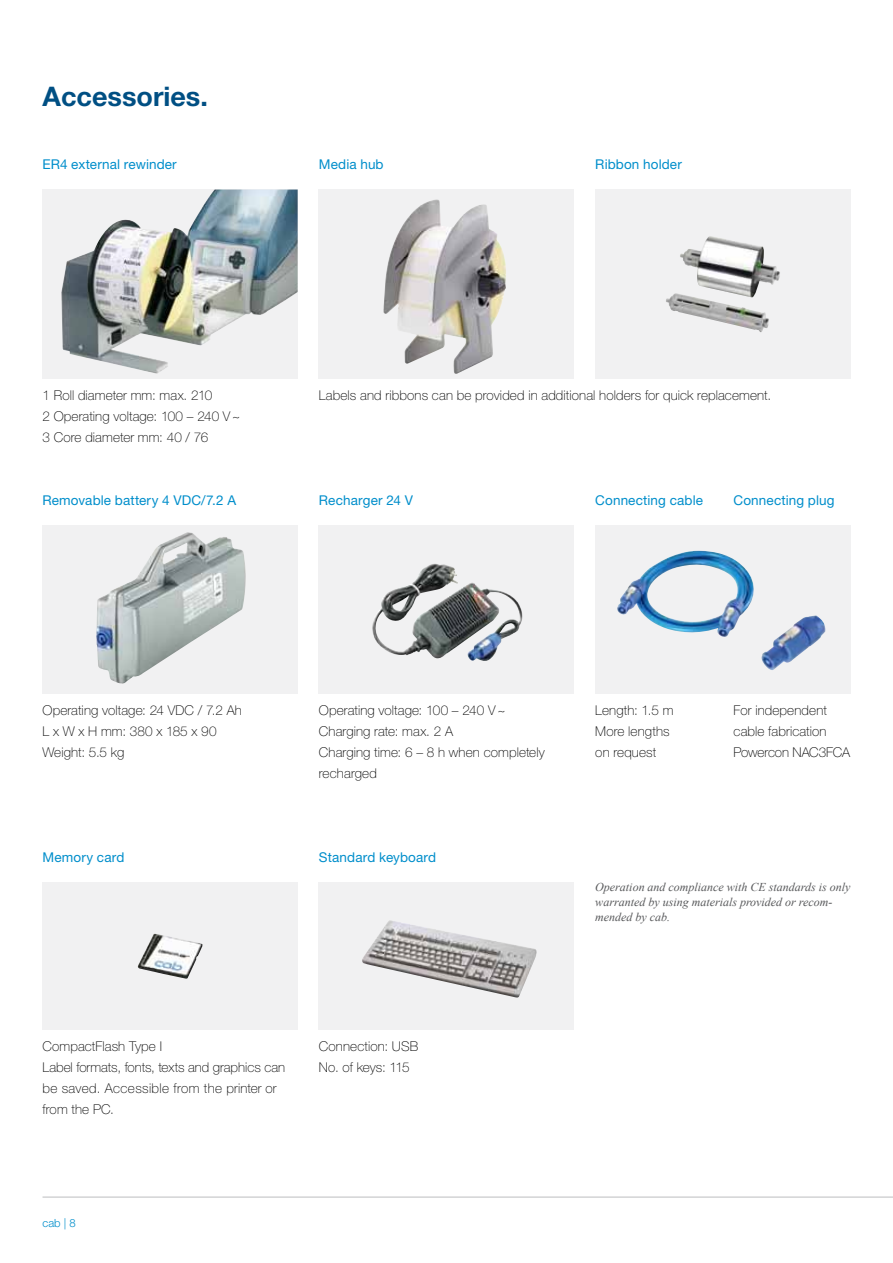
<style>
.page{position:relative;width:893px;height:1263px;background:#fff}
.page>*{position:absolute;margin:0;border:0;box-sizing:border-box;transform-origin:0 0}
.t1{font:700 27px "Helvetica Neue";color:#004f83}
.t2{font:100 13.5px/21px "Helvetica Neue";letter-spacing:.01em;color:#000}
.t3{font:13.5px "Helvetica Neue";letter-spacing:.01em;color:#008ecb}
.t4{font:italic 12px/15px "Times New Roman";color:#58595b}
.t5{font:300 11.25px "Helvetica Neue";color:#008ecb}
</style>
<div class="page">
<hr style="left:43px;top:1197px;width:850px;height:1px;background:#bcbec0">
<div style="left:43px;top:190px;width:255px;height:189px;background:#f1f1f2"></div>
<img style="left:61px;top:190px;width:237px;height:184px">
<div style="left:43px;top:526px;width:255px;height:168px;background:#f1f1f2"></div>
<img style="left:96px;top:532px;width:150px;height:152px">
<div style="left:595px;top:190px;width:255px;height:189px;background:#f1f1f2"></div>
<img style="left:666px;top:236px;width:114px;height:96px">
<div style="left:595px;top:526px;width:255px;height:168px;background:#f1f1f2"></div>
<img style="left:617px;top:551px;width:137px;height:86px">
<img style="left:761px;top:615px;width:65px;height:55px">
<div style="left:319px;top:190px;width:255px;height:189px;background:#f1f1f2"></div>
<img style="left:383px;top:199px;width:123px;height:175px">
<div style="left:43px;top:883px;width:255px;height:147px;background:#f1f1f2"></div>
<img style="left:137px;top:933px;width:66px;height:46px">
<div style="left:319px;top:526px;width:255px;height:168px;background:#f1f1f2"></div>
<img style="left:372px;top:566px;width:151px;height:95px">
<div style="left:319px;top:883px;width:255px;height:147px;background:#f1f1f2"></div>
<img style="left:362px;top:920px;width:175px;height:78px">
<h1 class="t1" style="left:43px;top:79px;width:167px">Accessories.</h1>
<p class="t3" style="left:43px;top:156px;width:136px">ER4 external rewinder</p>
<p class="t3" style="left:595px;top:156px;width:88px">Ribbon holder</p>
<p class="t3" style="left:319px;top:156px;width:66px">Media hub</p>
<p class="t2" style="left:43px;top:384px;width:199px">1 Roll diameter mm: max. 210<br>2 Operating voltage: 100 – 240 V~<br>3 Core diameter mm: 40 / 76</p>
<p class="t3" style="left:43px;top:492px;width:195px">Removable battery 4 VDC/7.2 A</p>
<p class="t2" style="left:319px;top:384px;width:454px">Labels and ribbons can be provided in additional holders for quick replacement.</p>
<p class="t3" style="left:319px;top:492px;width:96px">Recharger 24 V</p>
<p class="t3" style="left:595px;top:492px;width:109px">Connecting cable</p>
<p class="t3" style="left:733px;top:492px;width:103px">Connecting plug</p>
<p class="t2" style="left:43px;top:699px;width:201px">Operating voltage: 24 VDC / 7.2 Ah<br>L x W x H mm: 380 x 185 x 90<br>Weight: 5.5 kg</p>
<p class="t3" style="left:42px;top:849px;width:83px">Memory card</p>
<p class="t2" style="left:319px;top:699px;width:227px">Operating voltage: 100 – 240 V~<br>Charging rate: max. 2 A<br>Charging time: 6 – 8 h when completely recharged</p>
<p class="t3" style="left:319px;top:849px;width:119px">Standard keyboard</p>
<p class="t2" style="left:42px;top:1035px;width:244px">CompactFlash Type I<br>Label formats, fonts, texts and graphics can be saved. Accessible from the printer or from the PC.</p>
<p class="t2" style="left:319px;top:1035px;width:101px">Connection: USB<br>No. of keys: 115</p>
<p class="t5" style="left:43px;top:1216px;width:35px">cab | 8</p>
<p class="t2" style="left:595px;top:699px;width:80px">Length: 1.5 m<br>More lengths on request</p>
<p class="t2" style="left:733px;top:699px;width:118px">For independent cable fabrication<br>Powercon NAC3FCA</p>
<p class="t4" style="left:595px;top:879px;width:257px">Operation and compliance with CE standards is only warranted by using materials provided or recom&shy;mended by cab.</p>
</div>
